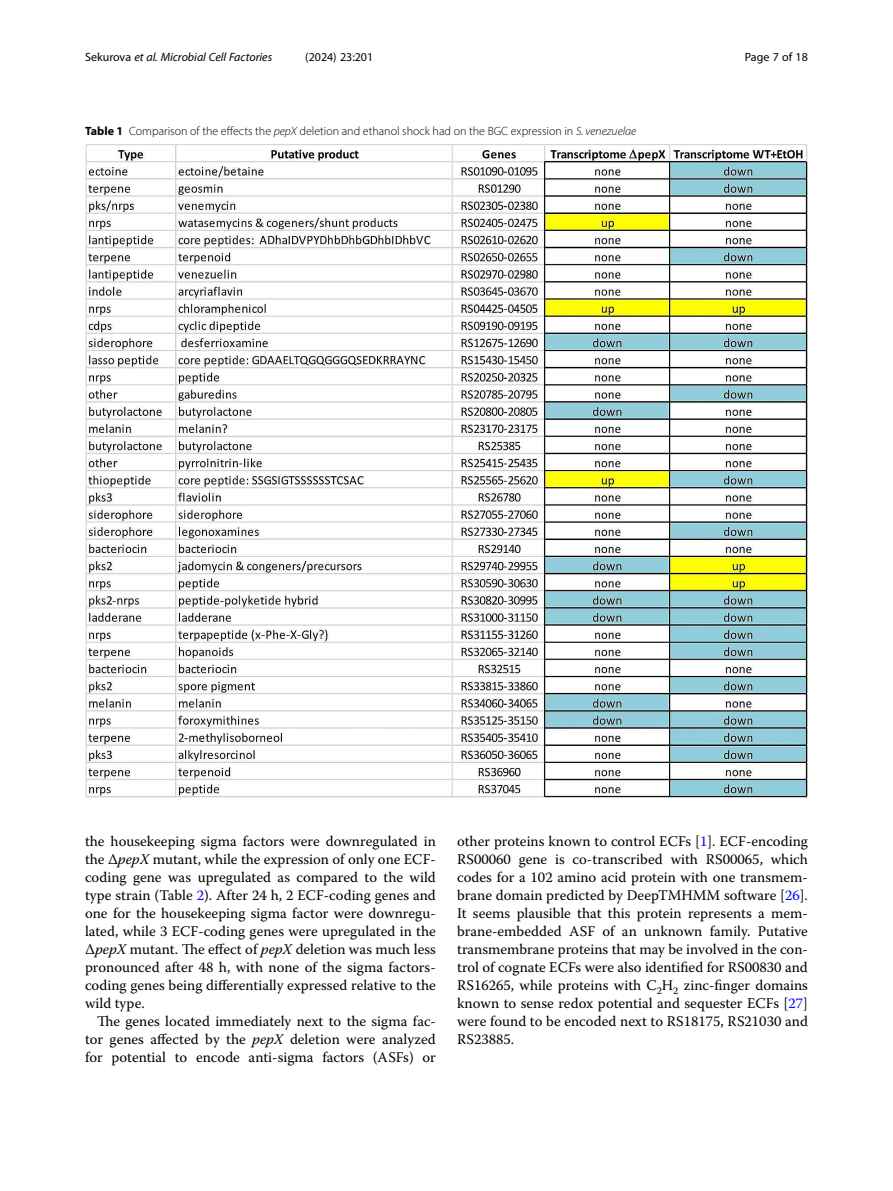
<style>
.page{position:relative;width:893px;height:1191px;background:#fff}
.page>*{position:absolute;margin:0;border:0;box-sizing:border-box;transform-origin:0 0}
.Body_Text_Indent{font:14.7px/18px "Warnock Pro";color:#000;text-align:justify}
.Body_Text{font:14.7px/18px "Warnock Pro";color:#000;text-align:justify}
.Figure_Caption{font:300 12px "Myriad Pro";color:#000}
.t1{font:italic 12px "Myriad Pro";color:#000}
.t2{font:12px "Myriad Pro";color:#000}
.s1{font-style:normal}
.s2{font-weight:700}
.s3{font-style:italic}
.s4{color:#00f}
</style>
<div class="page">
<img style="left:85px;top:144px;width:723px;height:654px">
<p class="t1" style="left:85px;top:50px;width:189px"><span class="s1">Sekurova</span> et al. Microbial Cell Factories</p>
<p class="t2" style="left:305px;top:50px;width:70px">(2024) 23:201</p>
<p class="t2" style="left:745px;top:50px;width:65px">Page 7 of 18</p>
<p class="Figure_Caption" style="left:85px;top:124px;width:553px"><span class="s2">Table 1</span> Comparison of the effects the <span class="s3">pepX</span> deletion and ethanol shock had on the BGC expression in <span class="s3">S. venezuelae</span></p>
<p class="Body_Text" style="left:85px;top:832px;width:352px">the housekeeping sigma factors were downregulated in the Δ<span class="s3">pepX</span> mutant, while the expression of only one ECF&shy;coding gene was upregulated as compared to the wild type strain (Table <span class="s4">2</span>). After 24 h, 2 ECF-coding genes and one for the housekeeping sigma factor were downregu&shy;lated, while 3 ECF-coding genes were upregulated in the Δ<span class="s3">pepX</span> mutant. The effect of <span class="s3">pepX</span> deletion was much less pronounced after 48 h, with none of the sigma factors&shy;coding genes being differentially expressed relative to the wild type.</p>
<p class="Body_Text_Indent" style="left:85px;top:1012px;width:352px;text-indent:12px">The genes located immediately next to the sigma fac&shy;tor genes affected by the <span class="s3">pepX</span> deletion were analyzed for potential to encode anti-sigma factors (ASFs) or</p>
<p class="Body_Text_Indent" style="left:457px;top:832px;width:352px">other proteins known to control ECFs [<span class="s4">1</span>]. ECF-encoding RS00060 gene is co-transcribed with RS00065, which codes for a 102 amino acid protein with one transmem&shy;brane domain predicted by DeepTMHMM software [<span class="s4">26</span>].<br>It seems plausible that this protein represents a mem&shy;brane-embedded ASF of an unknown family. Putative transmembrane proteins that may be involved in the con&shy;trol of cognate ECFs were also identified for RS00830 and RS16265, while proteins with C<sub>2</sub>H<sub>2</sub> zinc-finger domains known to sense redox potential and sequester ECFs [<span class="s4">27</span>] were found to be encoded next to RS18175, RS21030 and RS23885.</p>
</div>
